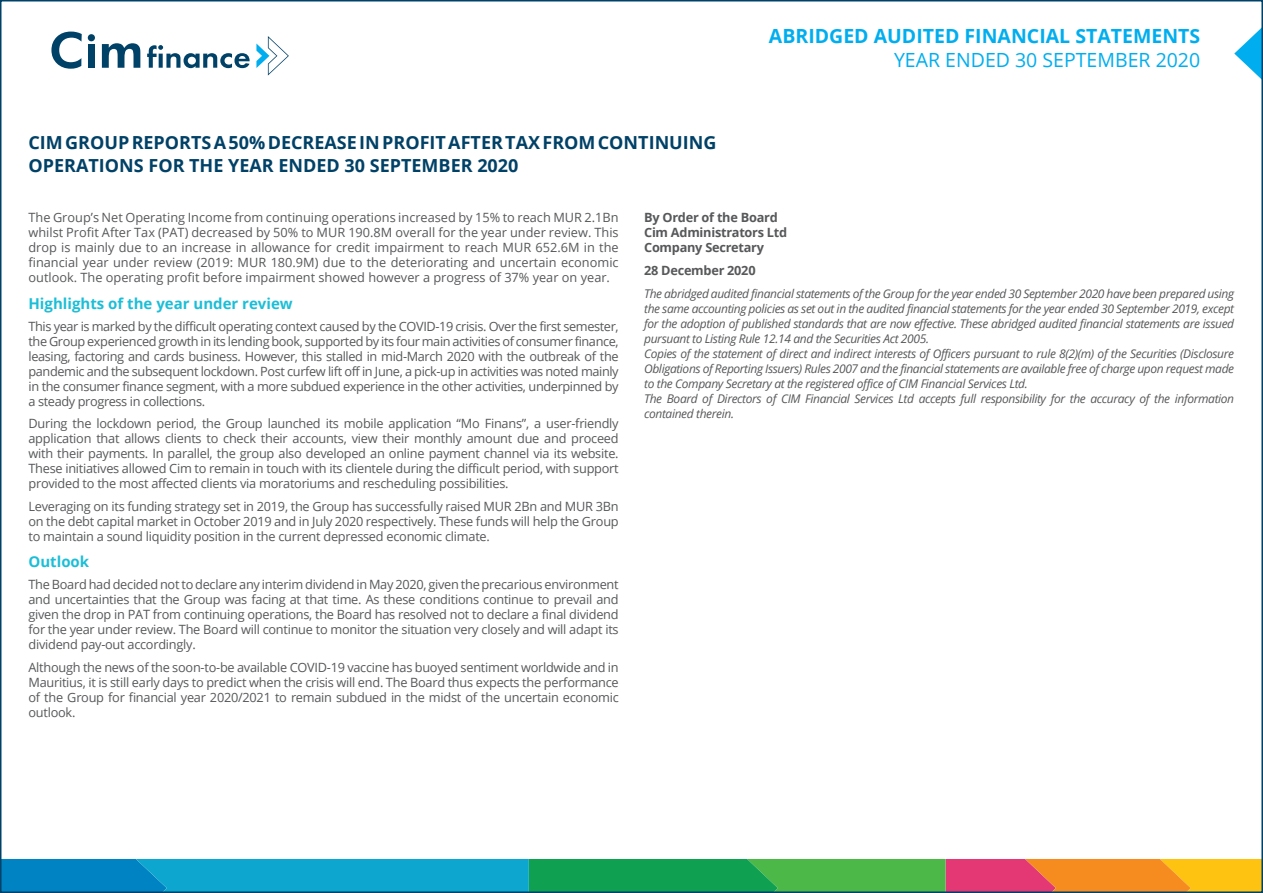
<style>
.page{position:relative;width:1263px;height:893px;background:#fff}
.page>*{position:absolute;margin:0;border:0;box-sizing:border-box;transform-origin:0 0}
.t1{font:700 19.5px "Open Sans";color:#00aeef}
.t2{font:19.5px "Open Sans";color:#00aeef}
.t3{font:700 18px/22.5px "Open Sans";color:#004167}
.t4{font:700 15px "Open Sans";color:#1cbed7}
.t5{font:12.75px/15px "Open Sans";letter-spacing:-.02em;color:#57585a;text-align:justify}
.t6{font:700 12.75px/15px "Open Sans";letter-spacing:-.02em;color:#57585a}
.t7{font:italic 12px/15px "Open Sans";letter-spacing:-.03em;color:#57585a}
</style>
<div class="page">
<svg style="left:256px;top:36px;width:33px;height:40px"></svg>
<svg style="left:51px;top:32px;width:31px;height:37px"></svg>
<svg style="left:88px;top:34px;width:7px;height:7px"></svg>
<div style="left:88px;top:44px;width:7px;height:24px;background:#004167"></div>
<svg style="left:102px;top:43px;width:38px;height:25px"></svg>
<svg style="left:147px;top:45px;width:103px;height:23px"></svg>
<svg style="left:1234px;top:29px;width:26px;height:49px"></svg>
<svg style="left:3px;top:859px;width:1257px;height:31px;background:#4e9a7c"></svg>
<h2 class="t3" style="left:28px;top:131px;width:689px">CIM GROUP REPORTS A 50% DECREASE IN PROFIT AFTER TAX FROM CONTINUING<br>OPERATIONS FOR THE YEAR ENDED 30 SEPTEMBER 2020</h2>
<h1 class="t1" style="left:769px;top:23px;width:433px">ABRIDGED AUDITED FINANCIAL STATEMENTS</h1>
<h1 class="t2" style="left:894px;top:46px;width:308px">YEAR ENDED 30 SEPTEMBER 2020</h1>
<p class="t5" style="left:28px;top:210px;width:592px">The Group’s Net Operating Income from continuing operations increased by 15% to reach MUR 2.1Bn whilst Profit After Tax (PAT) decreased by 50% to MUR 190.8M overall for the year under review. This drop is mainly due to an increase in allowance for credit impairment to reach MUR 652.6M in the financial year under review (2019: MUR 180.9M) due to the deteriorating and uncertain economic outlook. The operating profit before impairment showed however a progress of 37% year on year.</p>
<p class="t4" style="left:28px;top:293px;width:266px">Highlights of the year under review</p>
<p class="t5" style="left:28px;top:319px;width:592px">This year is marked by the difficult operating context caused by the COVID-19 crisis. Over the first semester, the Group experienced growth in its lending book, supported by its four main activities of consumer finance, leasing, factoring and cards business. However, this stalled in mid-March 2020 with the outbreak of the pandemic and the subsequent lockdown. Post curfew lift off in June, a pick-up in activities was noted mainly in the consumer finance segment, with a more subdued experience in the other activities, underpinned by a steady progress in collections.</p>
<p class="t5" style="left:28px;top:416px;width:592px">During the lockdown period, the Group launched its mobile application “Mo Finans”, a user-friendly application that allows clients to check their accounts, view their monthly amount due and proceed with their payments. In parallel, the group also developed an online payment channel via its website.<br>These initiatives allowed Cim to remain in touch with its clientele during the difficult period, with support provided to the most affected clients via moratoriums and rescheduling possibilities.</p>
<p class="t5" style="left:28px;top:498px;width:592px">Leveraging on its funding strategy set in 2019, the Group has successfully raised MUR 2Bn and MUR 3Bn on the debt capital market in October 2019 and in July 2020 respectively. These funds will help the Group to maintain a sound liquidity position in the current depressed economic climate.</p>
<p class="t4" style="left:28px;top:551px;width:62px">Outlook</p>
<p class="t5" style="left:28px;top:577px;width:592px">The Board had decided not to declare any interim dividend in May 2020, given the precarious environment and uncertainties that the Group was facing at that time. As these conditions continue to prevail and given the drop in PAT from continuing operations, the Board has resolved not to declare a final dividend for the year under review. The Board will continue to monitor the situation very closely and will adapt its dividend pay-out accordingly.</p>
<p class="t5" style="left:28px;top:659px;width:592px">Although the news of the soon-to-be available COVID-19 vaccine has buoyed sentiment worldwide and in Mauritius, it is still early days to predict when the crisis will end. The Board thus expects the performance of the Group for financial year 2020/2021 to remain subdued in the midst of the uncertain economic outlook.</p>
<p class="t6" style="left:644px;top:210px;width:145px">By Order of the Board<br>Cim Administrators Ltd<br>Company Secretary</p>
<p class="t6" style="left:644px;top:262px;width:113px">28 December 2020</p>
<p class="t7" style="left:644px;top:286px;width:591px">The abridged audited financial statements of the Group for the year ended 30 September 2020 have been prepared using the same accounting policies as set out in the audited financial statements for the year ended 30 September 2019, except for the adoption of published standards that are now effective. These abridged audited financial statements are issued pursuant to Listing Rule 12.14 and the Securities Act 2005.<br>Copies of the statement of direct and indirect interests of Officers pursuant to rule 8(2)(m) of the Securities (Disclosure Obligations of Reporting Issuers) Rules 2007 and the financial statements are available free of charge upon request made to the Company Secretary at the registered office of CIM Financial Services Ltd.<br>The Board of Directors of CIM Financial Services Ltd accepts full responsibility for the accuracy of the information contained therein.</p>
</div>
